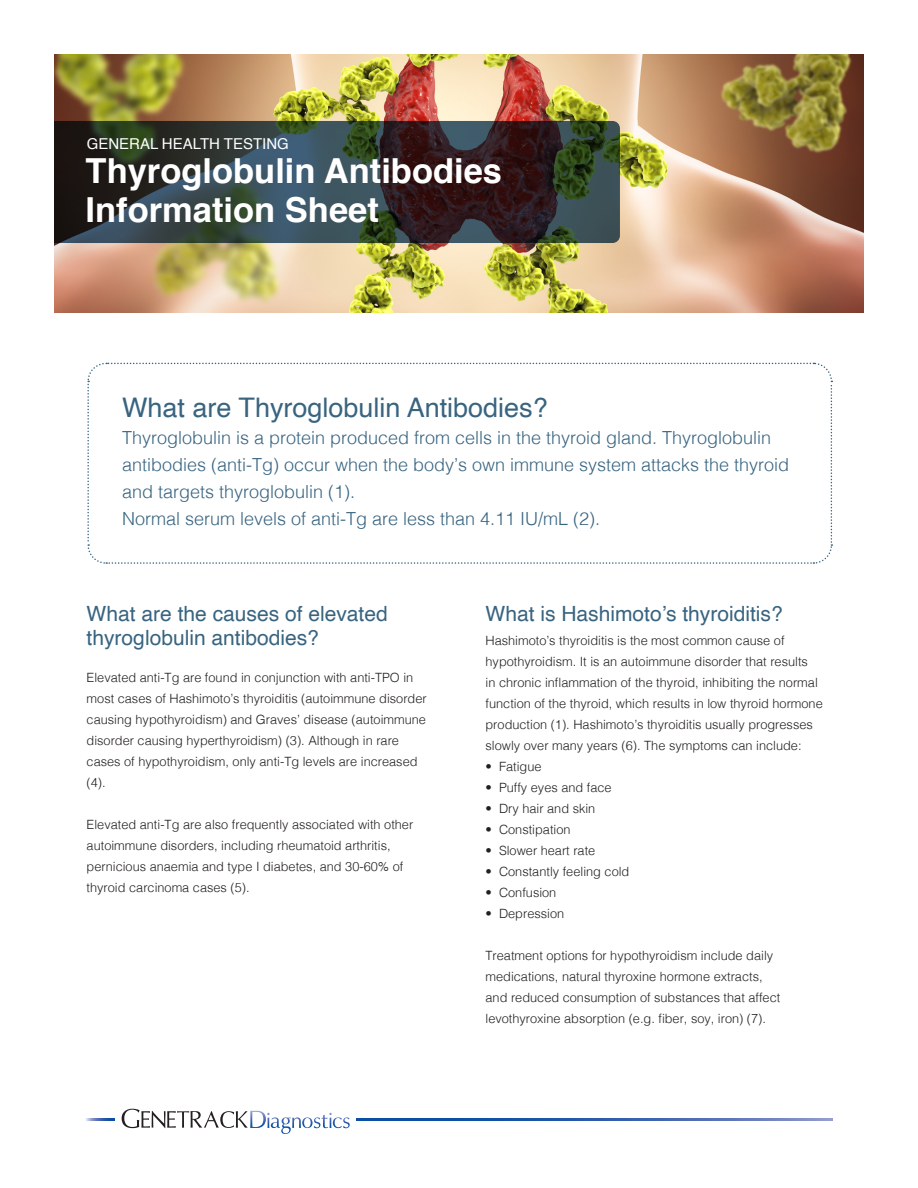
<style>
.page{position:relative;width:918px;height:1188px;background:#fff}
.page>*{position:absolute;margin:0;border:0;box-sizing:border-box;transform-origin:0 0}
.t1{font:700 34.5px/39px "Helvetica";color:#fff}
.t2{font:27px "Helvetica";color:#386480}
.t3{font:21px/24px "Helvetica";color:#386480}
.t4{font:300 18px/27px "Helvetica";color:#386480}
.t5{font:15px "Helvetica";color:#fff}
.t6{font:300 12.75px/21px "Helvetica";color:#231f20}
</style>
<div class="page">
<img style="left:54px;top:54px;width:810px;height:258px">
<svg style="left:54px;top:121px;width:566px;height:122px;background:#303636"></svg>
<svg style="left:87px;top:362px;width:746px;height:202px"></svg>
<svg style="left:356px;top:1119px;width:477px;height:1px"></svg>
<svg style="left:87px;top:1119px;width:28px;height:1px"></svg>
<svg style="left:122px;top:1109px;width:228px;height:25px"></svg>
<p class="t5" style="left:87px;top:132px;width:204px">GENERAL HEALTH TESTING</p>
<p class="t1" style="left:86px;top:151px;width:418px">Thyroglobulin Antibodies<br>Information Sheet</p>
<p class="t2" style="left:122px;top:387px;width:427px">What are Thyroglobulin Antibodies?</p>
<p class="t4" style="left:122px;top:423px;width:669px">Thyroglobulin is a protein produced from cells in the thyroid gland. Thyroglobulin antibodies (anti-Tg) occur when the body’s own immune system attacks the thyroid and targets thyroglobulin (1).</p>
<p class="t4" style="left:122px;top:504px;width:480px">Normal serum levels of anti-Tg are less than 4.11 IU/mL (2).</p>
<p class="t3" style="left:87px;top:602px;width:303px">What are the causes of elevated thyroglobulin antibodies?</p>
<p class="t6" style="left:87px;top:666px;width:342px">Elevated anti-Tg are found in conjunction with anti-TPO in most cases of Hashimoto’s thyroiditis (autoimmune disorder causing hypothyroidism) and Graves’ disease (autoimmune disorder causing hyperthyroidism) (3). Although in rare cases of hypothyroidism, only anti-Tg levels are increased (4).</p>
<p class="t6" style="left:87px;top:813px;width:328px">Elevated anti-Tg are also frequently associated with other autoimmune disorders, including rheumatoid arthritis, pernicious anaemia and type I diabetes, and 30-60% of thyroid carcinoma cases (5).</p>
<p class="t3" style="left:486px;top:602px;width:299px">What is Hashimoto’s thyroiditis?</p>
<p class="t6" style="left:486px;top:629px;width:339px">Hashimoto’s thyroiditis is the most common cause of hypothyroidism. It is an autoimmune disorder that results<br>in chronic inflammation of the thyroid, inhibiting the normal function of the thyroid, which results in low thyroid hormone production (1). Hashimoto’s thyroiditis usually progresses slowly over many years (6). The symptoms can include:</p>
<p class="t6" style="left:486px;top:755px;width:57px">• Fatigue</p>
<p class="t6" style="left:486px;top:776px;width:128px">• Puffy eyes and face</p>
<p class="t6" style="left:486px;top:797px;width:111px">• Dry hair and skin</p>
<p class="t6" style="left:486px;top:818px;width:87px">• Constipation</p>
<p class="t6" style="left:486px;top:839px;width:111px">• Slower heart rate</p>
<p class="t6" style="left:486px;top:860px;width:145px">• Constantly feeling cold</p>
<p class="t6" style="left:486px;top:881px;width:72px">• Confusion</p>
<p class="t6" style="left:486px;top:902px;width:80px">• Depression</p>
<p class="t6" style="left:486px;top:944px;width:296px">Treatment options for hypothyroidism include daily medications, natural thyroxine hormone extracts, and reduced consumption of substances that affect levothyroxine absorption (e.g. fiber, soy, iron) (7).</p>
</div>
